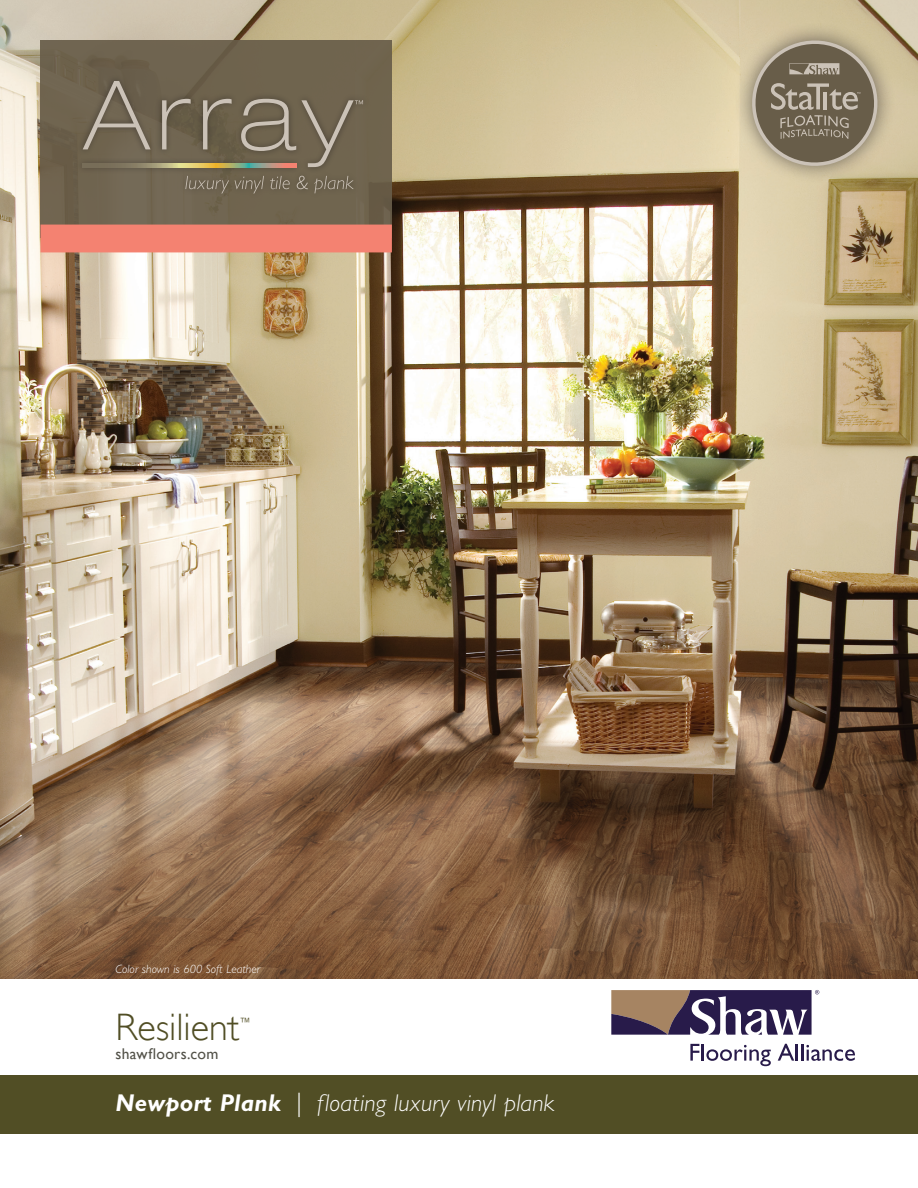
<style>
.page{position:relative;width:918px;height:1188px;background:#fff}
.page>*{position:absolute;margin:0;border:0;box-sizing:border-box;transform-origin:0 0}
.t1{font:300 38.25px "Gill Sans";color:#514e25}
.t2{font:italic 300 24.3px "Gill Sans Std";letter-spacing:.01em;color:#fff}
.t3{font:15.6px "Gill Sans";letter-spacing:.015em;color:#535249}
.t4{font:italic 300 12px "Gill Sans Std";color:#fff}
.t5{font:300 12px "Gill Sans";color:#514e25}
.s1{font-weight:700}
</style>
<div class="page">
<img style="left:0;top:0;width:918px;height:978px">
<div style="left:0;top:1075px;width:918px;height:59px;background:#514e25"></div>
<div style="left:40px;top:40px;width:352px;height:198px;background:#6f644e"></div>
<div style="left:734px;top:22px;width:162px;height:163px;background:#231f20;opacity:.6"></div>
<svg style="left:745px;top:33px;width:140px;height:140px;background:#998e76"></svg>
<svg style="left:690px;top:1044px;width:81px;height:22px"></svg>
<svg style="left:778px;top:1044px;width:77px;height:17px"></svg>
<svg style="left:611px;top:990px;width:208px;height:45px;background:#716173"></svg>
<svg style="left:185px;top:176px;width:44px;height:18px"></svg>
<svg style="left:235px;top:176px;width:29px;height:18px"></svg>
<svg style="left:270px;top:176px;width:20px;height:13px"></svg>
<svg style="left:297px;top:176px;width:11px;height:13px"></svg>
<svg style="left:314px;top:176px;width:40px;height:17px"></svg>
<svg style="left:83px;top:81px;width:68px;height:68px"></svg>
<svg style="left:162px;top:99px;width:29px;height:50px"></svg>
<svg style="left:203px;top:99px;width:29px;height:50px"></svg>
<svg style="left:241px;top:99px;width:122px;height:68px"></svg>
<svg style="left:105px;top:163px;width:191px;height:4px"></svg>
<div style="left:40px;top:225px;width:352px;height:27px;background:#f48271"></div>
<p class="t4" style="left:116px;top:962px;width:146px">Color shown is 600 Soft Leather</p>
<h1 class="t1" style="left:116px;top:1005px;width:125px">Resilient</h1>
<p class="t5" style="left:239px;top:1015px;width:13px">™</p>
<p class="t3" style="left:116px;top:1045px;width:104px">shawfloors.com</p>
<p class="t2" style="left:116px;top:1089px;width:440px"><span class="s1">Newport Plank</span> | floating luxury vinyl plank</p>
</div>
